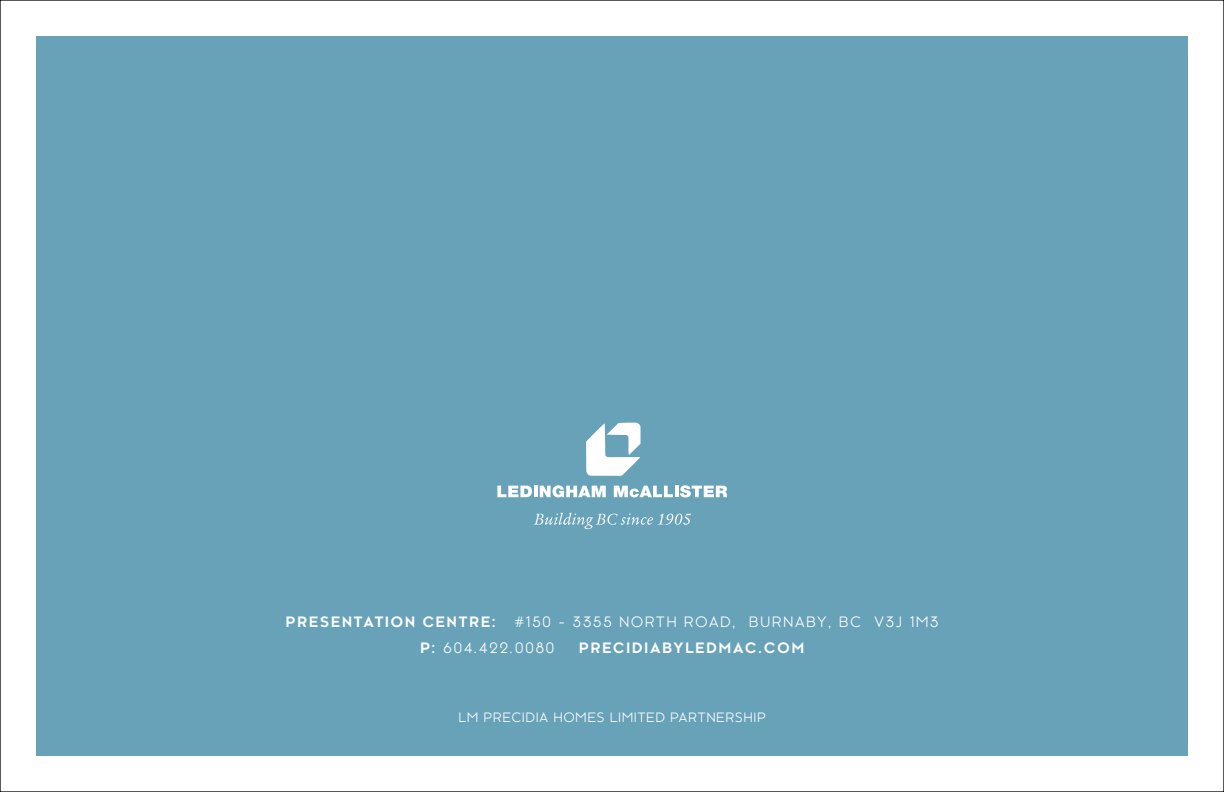
<style>
.page{position:relative;width:1224px;height:792px;background:#fff}
.page>*{position:absolute;margin:0;border:0;box-sizing:border-box;transform-origin:0 0}
.t1{font:14px/26.6px "Kessel 105";letter-spacing:.14em;color:#fff}
.t2{font:700 14px "Kessel 105";letter-spacing:.14em;color:#fff}
.t3{font:12.6px "Kessel 105";letter-spacing:.09em;color:#fff}
.s1{font-weight:700}
</style>
<div class="page">
<div style="left:36px;top:36px;width:1152px;height:720px;background:#68a2b9"></div>
<svg style="left:586px;top:423px;width:55px;height:53px"></svg>
<svg style="left:497px;top:486px;width:35px;height:11px"></svg>
<hr style="left:534px;top:486px;width:4px;height:11px;background:#fff">
<svg style="left:540px;top:485px;width:66px;height:12px"></svg>
<svg style="left:614px;top:486px;width:59px;height:11px"></svg>
<hr style="left:675px;top:486px;width:4px;height:11px;background:#fff">
<svg style="left:680px;top:485px;width:47px;height:12px"></svg>
<svg style="left:534px;top:513px;width:157px;height:16px"></svg>
<p class="t2" style="left:286px;top:614px;width:212px">PRESENTATION CENTRE:</p>
<p class="t1" style="left:420px;top:608px;width:520px;text-indent:95px">#150 - 3355 NORTH ROAD, BURNABY, BC V3J 1M3<br><span class="s1">P:</span> 604.422.0080</p>
<p class="t2" style="left:579px;top:640px;width:226px">PRECIDIABYLEDMAC.COM</p>
<p class="t3" style="left:459px;top:710px;width:308px">LM PRECIDIA HOMES LIMITED PARTNERSHIP</p>
</div>
